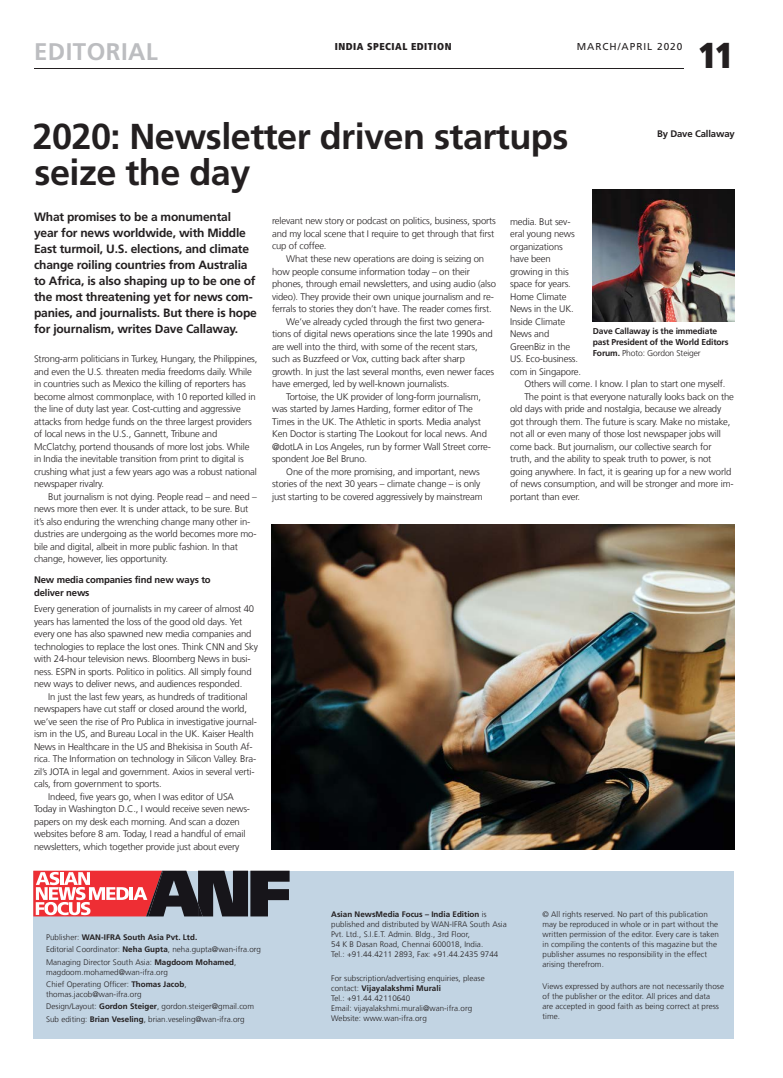
<style>
.page{position:relative;width:783px;height:1078px;background:#fff}
.page>*{position:absolute;margin:0;border:0;box-sizing:border-box;transform-origin:0 0}
.t1{font:700 36px/36px "Frutiger LT Com";letter-spacing:-.015em;color:#231f20}
.t2{font:900 condensed 36px "Frutiger LT Com";color:#231f20}
.t3{font:700 24px "Frutiger LT Com";letter-spacing:.02em;color:#bcbdc0}
.t4{font:700 12px/16px "Frutiger LT Com";letter-spacing:-.015em;color:#231f20}
.t5{font:900 condensed 10px "Frutiger LT Com";letter-spacing:.05em;color:#231f20}
.t6{font:10px "Frutiger LT Com";letter-spacing:.1em;color:#231f20}
.t7{font:300 9.5px/12.5px "Frutiger LT Com";letter-spacing:-.015em;color:#231f20}
.t8{font:700 9.5px/12.5px "Frutiger LT Com";letter-spacing:-.015em;color:#231f20}
.t9{font:700 8.5px/11px "Frutiger LT Com";letter-spacing:-.015em;color:#231f20}
.t10{font:300 8px/10px "Frutiger LT Com";letter-spacing:.005em;color:#231f20}
.s1{font-weight:300}
.s2{font-weight:700}
</style>
<div class="page">
<hr style="left:34px;top:68px;width:649px;height:1px;background:#231f20">
<div style="left:33px;top:870px;width:700px;height:168px;background:#c2d4e3"></div>
<svg style="left:33px;top:870px;width:256px;height:46px;background:#94585e"></svg>
<img style="left:272px;top:524px;width:461px;height:325px">
<img style="left:592px;top:189px;width:142px;height:132px">
<h2 class="t3" style="left:34px;top:37px;width:125px">EDITORIAL</h2>
<h1 class="t2" style="left:698px;top:34px;width:37px">11</h1>
<p class="t5" style="left:334px;top:40px;width:118px">INDIA SPECIAL EDITION</p>
<p class="t6" style="left:576px;top:41px;width:107px">MARCH/APRIL 2020</p>
<h1 class="t1" style="left:33px;top:119px;width:537px">2020: Newsletter driven startups seize the day</h1>
<p class="t8" style="left:657px;top:127px;width:79px">By Dave Callaway</p>
<p class="t4" style="left:34px;top:209px;width:224px">What promises to be a monumental year for news worldwide, with Middle East turmoil, U.S. elections, and climate change roiling countries from Australia to Africa, is also shaping up to be one of the most threatening yet for news com&shy;panies, and journalists. But there is hope for journalism, writes Dave Callaway.</p>
<p class="t7" style="left:34px;top:352px;width:225px">Strong-arm politicians in Turkey, Hungary, the Philippines, and even the U.S. threaten media freedoms daily. While in countries such as Mexico the killing of reporters has become almost commonplace, with 10 reported killed in the line of duty last year. Cost-cutting and aggressive attacks from hedge funds on the three largest providers of local news in the U.S., Gannett, Tribune and McClatchy, portend thousands of more lost jobs. While in India the inevitable transition from print to digital is crushing what just a few years ago was a robust national newspaper rivalry.</p>
<p class="t7" style="left:34px;top:490px;width:224px;text-indent:14px">But journalism is not dying. People read – and need – news more then ever. It is under attack, to be sure. But it’s also enduring the wrenching change many other in&shy;dustries are undergoing as the world becomes more mo&shy;bile and digital, albeit in more public fashion. In that change, however, lies opportunity.</p>
<p class="t8" style="left:34px;top:573px;width:178px">New media companies find new ways to deliver news</p>
<p class="t7" style="left:34px;top:602px;width:225px">Every generation of journalists in my career of almost 40 years has lamented the loss of the good old days. Yet every one has also spawned new media companies and technologies to replace the lost ones. Think CNN and Sky with 24-hour television news. Bloomberg News in busi&shy;ness. ESPN in sports. Politico in politics. All simply found new ways to deliver news, and audiences responded.</p>
<p class="t7" style="left:48px;top:690px;width:201px">In just the last few years, as hundreds of traditional</p>
<p class="t7" style="left:34px;top:702px;width:214px">newspapers have cut staff or closed around the world,</p>
<p class="t7" style="left:34px;top:715px;width:224px">we’ve seen the rise of Pro Publica in investigative journal-</p>
<p class="t7" style="left:34px;top:727px;width:221px">ism in the US, and Bureau Local in the UK. Kaiser Health</p>
<p class="t7" style="left:34px;top:740px;width:220px">News in Healthcare in the US and Bhekisisa in South Af-</p>
<p class="t7" style="left:34px;top:752px;width:224px">rica. The Information on technology in Silicon Valley. Bra-</p>
<p class="t7" style="left:34px;top:765px;width:222px">zil’s JOTA in legal and government. Axios in several verti-</p>
<p class="t7" style="left:34px;top:777px;width:129px">cals, from government to sports.</p>
<p class="t7" style="left:48px;top:790px;width:187px">Indeed, five years go, when I was editor of USA</p>
<p class="t7" style="left:34px;top:802px;width:217px">Today in Washington D.C., I would receive seven news-</p>
<p class="t7" style="left:34px;top:815px;width:207px">papers on my desk each morning. And scan a dozen</p>
<p class="t7" style="left:34px;top:827px;width:213px">websites before 8 am. Today, I read a handful of email</p>
<p class="t7" style="left:34px;top:840px;width:207px">newsletters, which together provide just about every</p>
<p class="t7" style="left:272px;top:215px;width:225px">relevant new story or podcast on politics, business, sports and my local scene that I require to get through that first cup of coffee.</p>
<p class="t7" style="left:286px;top:252px;width:199px">What these new operations are doing is seizing on</p>
<p class="t7" style="left:272px;top:265px;width:199px">how people consume information today – on their</p>
<p class="t7" style="left:272px;top:277px;width:225px">phones, through email newsletters, and using audio (also</p>
<p class="t7" style="left:272px;top:290px;width:223px">video). They provide their own unique journalism and re-</p>
<p class="t7" style="left:272px;top:302px;width:221px">ferrals to stories they don’t have. The reader comes first.</p>
<p class="t7" style="left:286px;top:315px;width:200px">We’ve already cycled through the first two genera-</p>
<p class="t7" style="left:272px;top:327px;width:222px">tions of digital news operations since the late 1990s and</p>
<p class="t7" style="left:272px;top:340px;width:207px">are well into the third, with some of the recent stars,</p>
<p class="t7" style="left:272px;top:352px;width:194px">such as Buzzfeed or Vox, cutting back after sharp</p>
<p class="t7" style="left:272px;top:365px;width:223px">growth. In just the last several months, even newer faces</p>
<p class="t7" style="left:272px;top:377px;width:179px">have emerged, led by well-known journalists.</p>
<p class="t7" style="left:286px;top:390px;width:196px">Tortoise, the UK provider of long-form journalism,</p>
<p class="t7" style="left:272px;top:402px;width:202px">was started by James Harding, former editor of The</p>
<p class="t7" style="left:272px;top:415px;width:210px">Times in the UK. The Athletic in sports. Media analyst</p>
<p class="t7" style="left:272px;top:427px;width:216px">Ken Doctor is starting The Lookout for local news. And</p>
<p class="t7" style="left:272px;top:440px;width:220px">@dotLA in Los Angeles, run by former Wall Street corre-</p>
<p class="t7" style="left:272px;top:452px;width:97px">spondent Joe Bel Bruno.</p>
<p class="t7" style="left:286px;top:465px;width:195px">One of the more promising, and important, news</p>
<p class="t7" style="left:272px;top:477px;width:210px">stories of the next 30 years – climate change – is only</p>
<p class="t7" style="left:272px;top:490px;width:212px">just starting to be covered aggressively by mainstream</p>
<p class="t7" style="left:510px;top:215px;width:62px">media. But sev-</p>
<p class="t7" style="left:510px;top:227px;width:66px">eral young news</p>
<p class="t7" style="left:510px;top:240px;width:54px">organizations</p>
<p class="t7" style="left:510px;top:252px;width:42px">have been</p>
<p class="t7" style="left:510px;top:265px;width:60px">growing in this</p>
<p class="t7" style="left:510px;top:277px;width:62px">space for years.</p>
<p class="t7" style="left:510px;top:290px;width:58px">Home Climate</p>
<p class="t7" style="left:510px;top:302px;width:65px">News in the UK.</p>
<p class="t7" style="left:510px;top:315px;width:57px">Inside Climate</p>
<p class="t7" style="left:510px;top:327px;width:41px">News and</p>
<p class="t7" style="left:510px;top:340px;width:62px">GreenBiz in the</p>
<p class="t7" style="left:510px;top:352px;width:69px">US. Eco-business.</p>
<p class="t7" style="left:510px;top:365px;width:72px">com in Singapore.</p>
<p class="t7" style="left:524px;top:377px;width:203px">Others will come. I know. I plan to start one myself.</p>
<p class="t7" style="left:524px;top:390px;width:211px">The point is that everyone naturally looks back on the</p>
<p class="t7" style="left:510px;top:402px;width:212px">old days with pride and nostalgia, because we already</p>
<p class="t7" style="left:510px;top:415px;width:222px">got through them. The future is scary. Make no mistake,</p>
<p class="t7" style="left:510px;top:427px;width:212px">not all or even many of those lost newspaper jobs will</p>
<p class="t7" style="left:510px;top:440px;width:203px">come back. But journalism, our collective search for</p>
<p class="t7" style="left:510px;top:452px;width:203px">truth, and the ability to speak truth to power, is not</p>
<p class="t7" style="left:510px;top:465px;width:222px">going anywhere. In fact, it is gearing up for a new world</p>
<p class="t7" style="left:510px;top:477px;width:225px">of news consumption, and will be stronger and more im-</p>
<p class="t7" style="left:510px;top:490px;width:72px">portant than ever.</p>
<p class="t9" style="left:592px;top:325px;width:137px">Dave Callaway is the immediate past President of the World Editors<br>Forum. <span class="s1">Photo: Gordon Steiger</span></p>
<p class="t10" style="left:46px;top:931px;width:216px;line-height:12.3px">Publisher: <span class="s2">WAN-IFRA South Asia Pvt. Ltd.<br></span>Editorial Coordinator: <span class="s2">Neha Gupta</span>, neha.gupta@wan-ifra.org<br>Managing Director South Asia: <span class="s2">Magdoom Mohamed</span>,</p>
<p class="t10" style="left:46px;top:965px;width:142px;line-height:12.3px">magdoom.mohamed@wan-ifra.org<br>Chief Operating Officer: <span class="s2">Thomas Jacob</span>,</p>
<p class="t10" style="left:46px;top:987px;width:209px;line-height:12.3px">thomas.jacob@wan-ifra.org<br>Design/Layout: <span class="s2">Gordon Steiger</span>, gordon.steiger@gmail.com<br>Sub editing: <span class="s2">Brian Veseling</span>, brian.veseling@wan-ifra.org</p>
<p class="t10" style="left:331px;top:908px;width:177px"><span class="s2">Asian NewsMedia Focus – India Edition</span> is published and distributed by WAN-IFRA South Asia Pvt. Ltd., S.I.E.T. Admin. Bldg., 3rd Floor,<br>54 K B Dasan Road, Chennai 600018, India.<br>Tel.: +91.44.4211 2893, Fax: +91.44.2435 9744</p>
<p class="t10" style="left:331px;top:973px;width:155px">For subscription/advertising enquiries, please contact: <span class="s2">Vijayalakshmi Murali<br></span>Tel.: +91.44.42110640<br>Email: vijayalakshmi.murali@wan-ifra.org Website: www.wan-ifra.org</p>
<p class="t10" style="left:542px;top:908px;width:178px">© All rights reserved. No part of this publication may be reproduced in whole or in part without the written permission of the editor. Every care is taken in compiling the contents of this magazine but the publisher assumes no responsibility in the effect arising therefrom.</p>
<p class="t10" style="left:542px;top:980px;width:183px">Views expressed by authors are not necessarily those of the publisher or the editor. All prices and data<br>are accepted in good faith as being correct at press time.</p>
</div>
